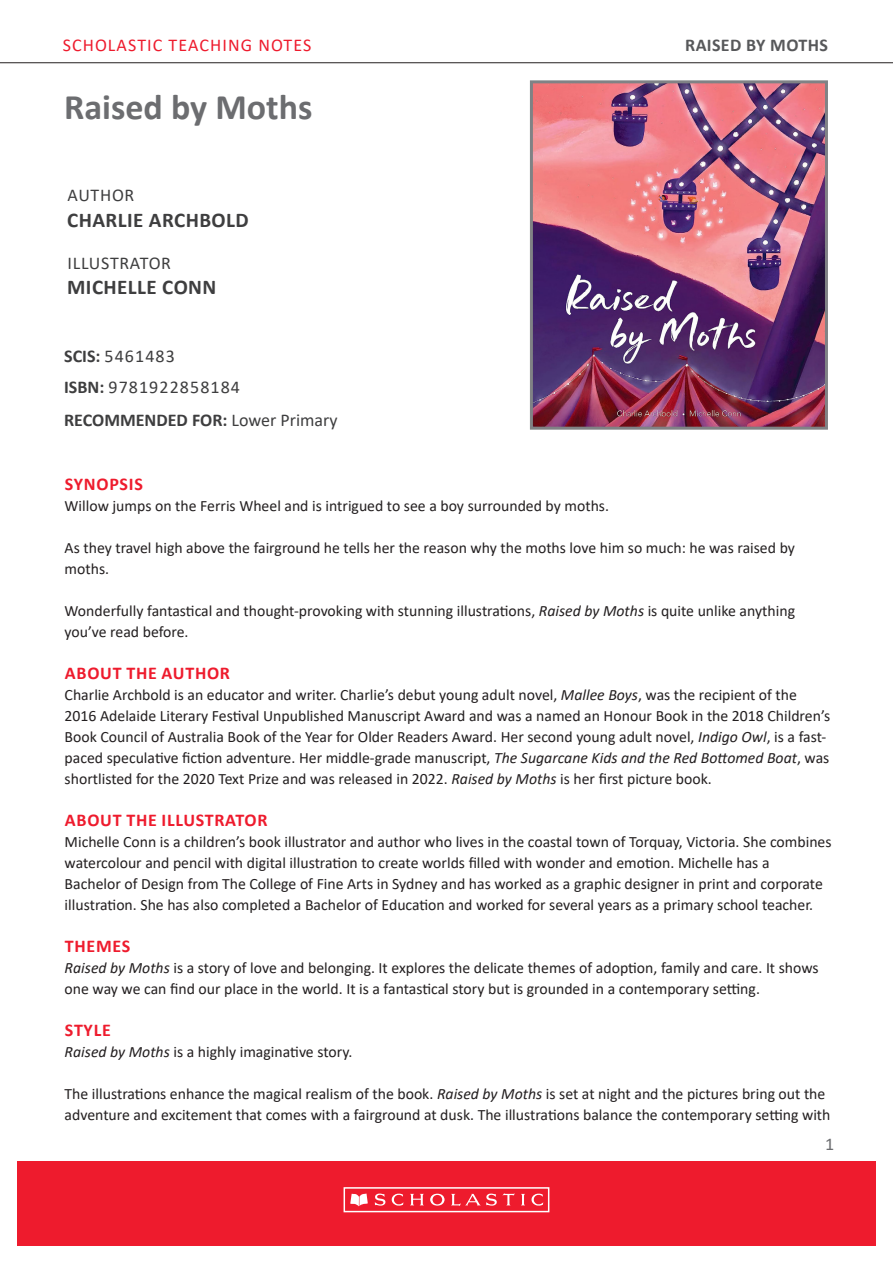
<style>
.page{position:relative;width:893px;height:1263px;background:#fff}
.page>*{position:absolute;margin:0;border:0;box-sizing:border-box;transform-origin:0 0}
.t1{font:700 36px "Calibri";color:#6c6d70}
.t2{font:700 21px "Calibri";letter-spacing:.02em;color:#3e3e3f}
.t3{font:18px "Calibri";letter-spacing:.06em;color:#3e3e3f}
.Body_Copy__no_space{font:700 18px "Calibri";letter-spacing:.04em;color:#ee1b2d}
.t4{font:700 18px "Calibri";color:#3e3e3f}
.t5{font:18px "Calibri";letter-spacing:.06em;color:#ee1b2d}
.SUB_HEAD_1{font:700 18px "Calibri";letter-spacing:.04em;color:#ee1b2d}
.t6{font:700 18px "Calibri";letter-spacing:.02em;color:#57585a}
.t7{font:18px "Calibri";letter-spacing:.04em;color:#3e3e3f}
.t8{font:18px "Calibri";color:#6c6d70}
.Body_Copy__no_space-2{font:15.75px/21px "Calibri";color:#231f20}
.s1{font-weight:700}
.s2{font-weight:400}
.s3{font-style:italic}
</style>
<div class="page">
<hr style="left:0;top:62px;width:893px;height:1px;background:#231f20">
<div style="left:17px;top:1161px;width:859px;height:85px;background:#ee1b2d"></div>
<div style="left:344px;top:1187px;width:205px;height:25px;border:2px solid #fff"></div>
<svg style="left:350px;top:1193px;width:18px;height:13px"></svg>
<svg style="left:375px;top:1193px;width:28px;height:13px"></svg>
<svg style="left:410px;top:1194px;width:14px;height:11px"></svg>
<svg style="left:521px;top:1194px;width:4px;height:11px"></svg>
<svg style="left:531px;top:1193px;width:12px;height:13px"></svg>
<svg style="left:430px;top:1194px;width:15px;height:11px"></svg>
<svg style="left:451px;top:1193px;width:64px;height:13px"></svg>
<img style="left:534px;top:84px;width:290px;height:342px">
<div style="left:530px;top:80px;width:298px;height:350px;border:3px solid #808285"></div>
<p class="t5" style="left:63px;top:32px;width:250px">SCHOLASTIC TEACHING NOTES</p>
<p class="t6" style="left:685px;top:32px;width:144px">RAISED BY MOTHS</p>
<p class="t1" style="left:64px;top:82px;width:250px">Raised by Moths</p>
<p class="t3" style="left:68px;top:183px;width:68px">AUTHOR</p>
<p class="t2" style="left:67px;top:205px;width:183px">CHARLIE ARCHBOLD</p>
<p class="t7" style="left:68px;top:250px;width:105px">ILLUSTRATOR</p>
<p class="t2" style="left:67px;top:272px;width:151px">MICHELLE CONN</p>
<p class="t3" style="left:64px;top:344px;width:112px"><span class="s1">SCIS:</span> 5461483</p>
<p class="t3" style="left:64px;top:374px;width:177px"><span class="s1">ISBN:</span> 9781922858184</p>
<p class="t4" style="left:64px;top:407px;width:275px">RECOMMENDED FOR: <span class="s2">Lower Primary</span></p>
<p class="SUB_HEAD_1" style="left:65px;top:471px;width:79px">SYNOPSIS</p>
<p class="Body_Copy__no_space-2" style="left:65px;top:495px;width:546px">Willow jumps on the Ferris Wheel and is intrigued to see a boy surrounded by moths.</p>
<p class="Body_Copy__no_space-2" style="left:65px;top:537px;width:732px">As they travel high above the fairground he tells her the reason why the moths love him so much: he was raised by moths.</p>
<p class="Body_Copy__no_space-2" style="left:65px;top:600px;width:732px">Wonderfully fantastical and thought-provoking with stunning illustrations, <span class="s3">Raised by Moths</span> is quite unlike anything you’ve read before.</p>
<p class="Body_Copy__no_space" style="left:65px;top:660px;width:167px">ABOUT THE AUTHOR</p>
<p class="Body_Copy__no_space-2" style="left:65px;top:684px;width:767px">Charlie Archbold is an educator and writer. Charlie’s debut young adult novel, <span class="s3">Mallee Boys</span>, was the recipient of the 2016 Adelaide Literary Festival Unpublished Manuscript Award and was a named an Honour Book in the 2018 Children’s Book Council of Australia Book of the Year for Older Readers Award. Her second young adult novel, <span class="s3">Indigo Owl</span>, is a fast&shy;paced speculative fiction adventure. Her middle-grade manuscript, <span class="s3">The Sugarcane Kids and the Red Bottomed Boat</span>, was shortlisted for the 2020 Text Prize and was released in 2022. <span class="s3">Raised by Moths</span> is her first picture book.</p>
<p class="Body_Copy__no_space" style="left:65px;top:807px;width:204px">ABOUT THE ILLUSTRATOR</p>
<p class="Body_Copy__no_space-2" style="left:65px;top:831px;width:768px">Michelle Conn is a children’s book illustrator and author who lives in the coastal town of Torquay, Victoria. She combines watercolour and pencil with digital illustration to create worlds filled with wonder and emotion. Michelle has a<br>Bachelor of Design from The College of Fine Arts in Sydney and has worked as a graphic designer in print and corporate illustration. She has also completed a Bachelor of Education and worked for several years as a primary school teacher.</p>
<p class="SUB_HEAD_1" style="left:65px;top:933px;width:67px">THEMES</p>
<p class="Body_Copy__no_space-2" style="left:65px;top:957px;width:756px"><span class="s3">Raised by Moths</span> is a story of love and belonging. It explores the delicate themes of adoption, family and care. It shows one way we can find our place in the world. It is a fantastical story but is grounded in a contemporary setting.</p>
<p class="SUB_HEAD_1" style="left:65px;top:1017px;width:47px">STYLE</p>
<p class="Body_Copy__no_space-2" style="left:65px;top:1041px;width:289px"><span class="s3">Raised by Moths</span> is a highly imaginative story.</p>
<p class="Body_Copy__no_space-2" style="left:65px;top:1083px;width:767px">The illustrations enhance the magical realism of the book. <span class="s3">Raised by Moths</span> is set at night and the pictures bring out the adventure and excitement that comes with a fairground at dusk. The illustrations balance the contemporary setting with</p>
<p class="t8" style="left:825px;top:1131px;width:11px">1</p>
</div>
